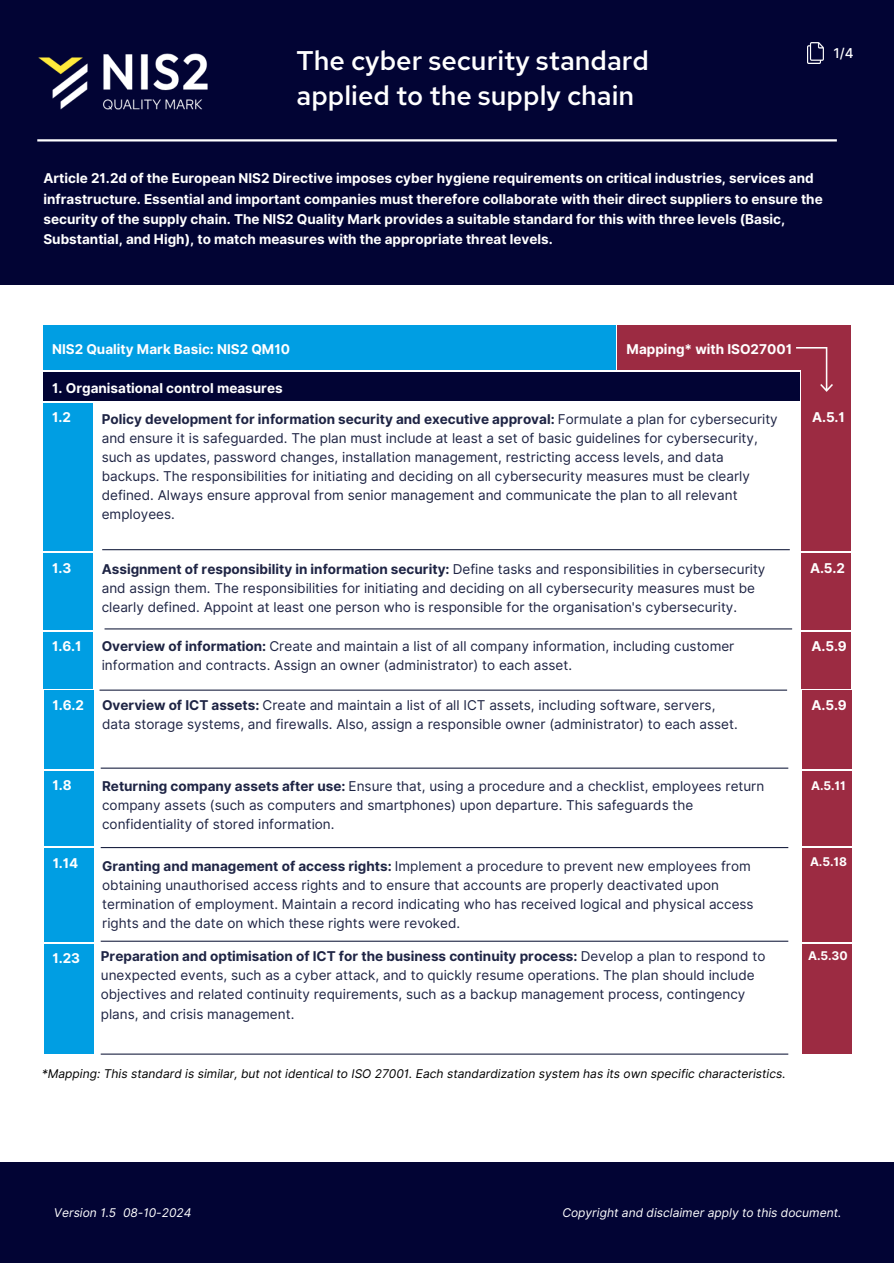
<style>
.page{position:relative;width:894px;height:1264px;background:#fff}
.page>*{position:absolute;margin:0;border:0;box-sizing:border-box;transform-origin:0 0}
.t1{font:500 27px/34.8px "Red Hat Text";color:#fff}
.t2{font:13.5px/19.2px "Inter";color:#1e2444}
.t3{font:700 13.5px/20.2px "Inter";color:#fff}
.t4{font:700 13.5px "Inter";color:#1e2444}
.t5{font:500 13.5px "Inter";color:#fff}
.t6{font:italic 12px "Inter";color:#000}
.t7{font:italic 12px "Inter";color:#fff}
.t8{font:700 12px "Inter";color:#fff}
.s1{font-weight:700}
.s2{font-weight:400}
</style>
<div class="page">
<div style="left:0;top:0;width:893px;height:285px;background:#020434"></div>
<img style="left:807px;top:43px;width:16px;height:20px">
<div style="left:43px;top:325px;width:572px;height:45px;background:#009ee3"></div>
<div style="left:617px;top:325px;width:233px;height:45px;background:#9c2b42"></div>
<div style="left:43px;top:553px;width:50px;height:76px;background:#009ee3"></div>
<div style="left:801px;top:553px;width:49px;height:76px;background:#9c2b42"></div>
<div style="left:43px;top:631px;width:50px;height:57px;background:#009ee3"></div>
<div style="left:801px;top:631px;width:49px;height:57px;background:#9c2b42"></div>
<div style="left:44px;top:771px;width:49px;height:74px;background:#009ee3"></div>
<div style="left:801px;top:771px;width:50px;height:74px;background:#9c2b42"></div>
<div style="left:44px;top:690px;width:49px;height:78px;background:#009ee3"></div>
<div style="left:801px;top:690px;width:50px;height:78px;background:#9c2b42"></div>
<div style="left:44px;top:848px;width:50px;height:93px;background:#009ee3"></div>
<div style="left:801px;top:848px;width:50px;height:93px;background:#9c2b42"></div>
<div style="left:44px;top:944px;width:49px;height:109px;background:#009ee3"></div>
<div style="left:801px;top:944px;width:50px;height:109px;background:#9c2b42"></div>
<div style="left:43px;top:403px;width:50px;height:147px;background:#009ee3"></div>
<div style="left:801px;top:336px;width:49px;height:215px;background:#9c2b42"></div>
<div style="left:43px;top:372px;width:756px;height:29px;background:#020434"></div>
<img style="left:796px;top:348px;width:36px;height:44px">
<img style="left:38px;top:53px;width:170px;height:57px">
<hr style="left:37px;top:139px;width:799px;height:2px;background:#fff">
<div style="left:0;top:1162px;width:893px;height:101px;background:#020434"></div>
<hr style="left:102px;top:549px;width:687px;height:1px;background:#1d2443">
<hr style="left:104px;top:628px;width:687px;height:1px;background:#1d2443">
<hr style="left:99px;top:689px;width:687px;height:1px;background:#1d2443">
<hr style="left:101px;top:767px;width:687px;height:1px;background:#1d2443">
<hr style="left:101px;top:847px;width:687px;height:1px;background:#1d2443">
<hr style="left:101px;top:940px;width:687px;height:1px;background:#1d2443">
<hr style="left:101px;top:1053px;width:687px;height:1px;background:#1d2443">
<h3 class="t1" style="left:296px;top:43px;width:354px">The cyber security standard applied to the supply chain</h3>
<h4 class="t5" style="left:833px;top:45px;width:22px">1/4</h4>
<h4 class="t3" style="left:43px;top:168px;width:780px">Article 21.2d of the European NIS2 Directive imposes cyber hygiene requirements on critical industries, services and infrastructure. Essential and important companies must therefore collaborate with their direct suppliers to ensure the security of the supply chain. The NIS2 Quality Mark provides a suitable standard for this with three levels (Basic, Substantial, and High), to match measures with the appropriate threat levels.</h4>
<h3 class="t3" style="left:52px;top:339px;width:239px">NIS2 Quality Mark Basic: NIS2 QM10</h3>
<h1 class="t3" style="left:626px;top:339px;width:167px">Mapping* with ISO27001</h1>
<h5 class="t3" style="left:52px;top:377px;width:232px">1. Organisational control measures</h5>
<h4 class="t3" style="left:52px;top:407px;width:20px">1.2</h4>
<h2 class="t3" style="left:811px;top:407px;width:34px">A.5.1</h2>
<p class="t2" style="left:102px;top:409px;width:677px"><span class="s1">Policy development for information security and executive approval:</span> Formulate a plan for cybersecurity and ensure it is safeguarded. The plan must include at least a set of basic guidelines for cybersecurity, such as updates, password changes, installation management, restricting access levels, and data backups. The responsibilities for initiating and deciding on all cybersecurity measures must be clearly defined. Always ensure approval from senior management and communicate the plan to all relevant employees.</p>
<p class="t3" style="left:52px;top:558px;width:21px">1.3</p>
<h3 class="t4" style="left:102px;top:560px;width:665px">Assignment of responsibility in information security: <span class="s2">Define tasks and responsibilities in cybersecurity</span></h3>
<h3 class="t3" style="left:809px;top:558px;width:36px">A.5.2</h3>
<h3 class="t2" style="left:102px;top:578px;width:654px">and assign them. The responsibilities for initiating and deciding on all cybersecurity measures must be clearly defined. Appoint at least one person who is responsible for the organisation's cybersecurity.</h3>
<h3 class="t3" style="left:52px;top:635px;width:31px">1.6.1</h3>
<p class="t2" style="left:102px;top:636px;width:634px"><span class="s1">Overview of information:</span> Create and maintain a list of all company information, including customer</p>
<h2 class="t3" style="left:811px;top:635px;width:37px">A.5.9</h2>
<p class="t2" style="left:102px;top:655px;width:472px">information and contracts. Assign an owner (administrator) to each asset.</p>
<h3 class="t3" style="left:52px;top:694px;width:33px">1.6.2</h3>
<h2 class="t2" style="left:102px;top:695px;width:637px"><span class="s1">Overview of ICT assets:</span> Create and maintain a list of all ICT assets, including software, servers, data storage systems, and firewalls. Also, assign a responsible owner (administrator) to each asset.</h2>
<p class="t3" style="left:811px;top:694px;width:37px">A.5.9</p>
<h3 class="t3" style="left:52px;top:775px;width:21px">1.8</h3>
<h4 class="t8" style="left:810px;top:778px;width:36px">A.5.11</h4>
<h3 class="t2" style="left:102px;top:776px;width:663px"><span class="s1">Returning company assets after use:</span> Ensure that, using a procedure and a checklist, employees return company assets (such as computers and smartphones) upon departure. This safeguards the confidentiality of stored information.</h3>
<h4 class="t3" style="left:53px;top:853px;width:27px">1.14</h4>
<h4 class="t2" style="left:102px;top:856px;width:650px"><span class="s1">Granting and management of access rights:</span> Implement a procedure to prevent new employees from</h4>
<h3 class="t8" style="left:809px;top:854px;width:38px">A.5.18</h3>
<h4 class="t2" style="left:102px;top:875px;width:652px">obtaining unauthorised access rights and to ensure that accounts are properly deactivated upon termination of employment. Maintain a record indicating who has received logical and physical access rights and the date on which these rights were revoked.</h4>
<h2 class="t3" style="left:52px;top:947px;width:29px">1.23</h2>
<h3 class="t8" style="left:807px;top:948px;width:41px">A.5.30</h3>
<p class="t2" style="left:101px;top:946px;width:665px"><span class="s1">Preparation and optimisation of ICT for the business continuity process:</span> Develop a plan to respond to unexpected events, such as a cyber attack, and to quickly resume operations. The plan should include objectives and related continuity requirements, such as a backup management process, contingency plans, and crisis management.</p>
<h3 class="t6" style="left:42px;top:1066px;width:745px">*Mapping: This standard is similar, but not identical to ISO 27001. Each standardization system has its own specific characteristics.</h3>
<h5 class="t7" style="left:54px;top:1205px;width:64px">Version 1.5</h5>
<p class="t7" style="left:123px;top:1205px;width:70px">08-10-2024</p>
<h4 class="t7" style="left:562px;top:1205px;width:280px">Copyright and disclaimer apply to this document.</h4>
</div>
